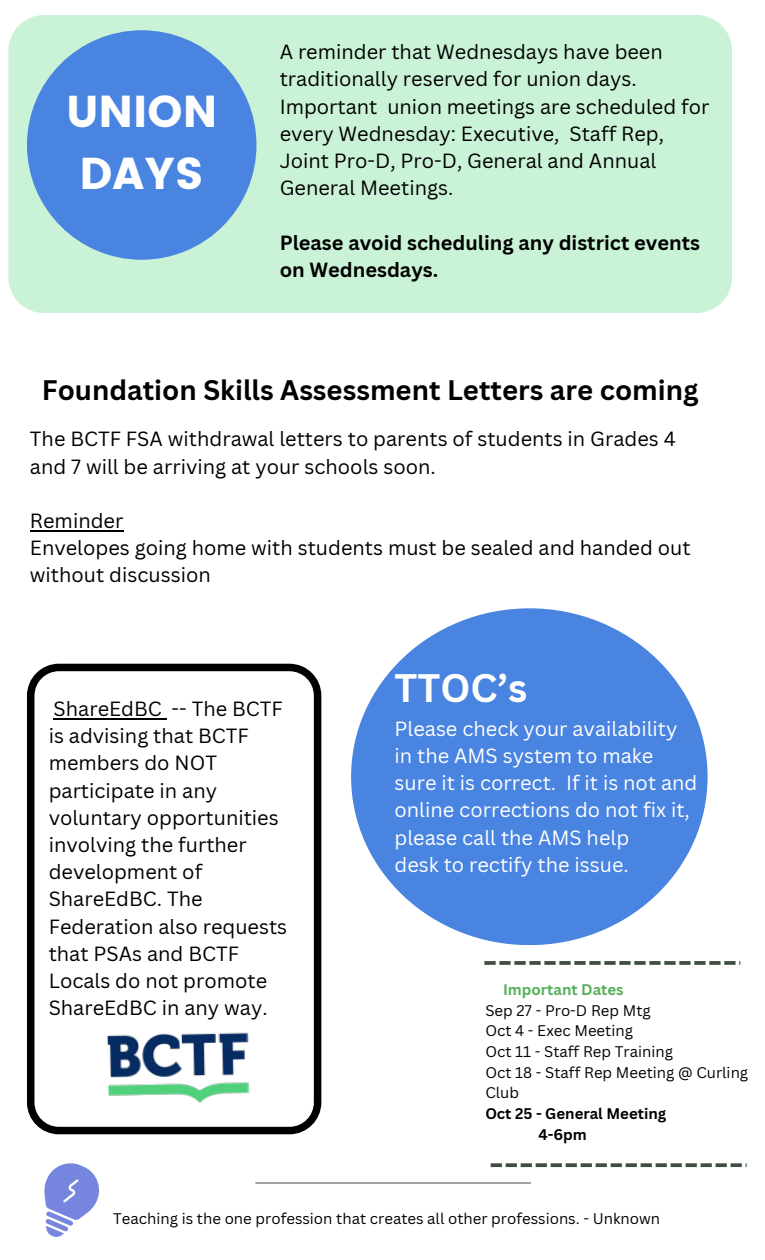
<style>
.page{position:relative;width:765px;height:1260px;background:#fff}
.page>*{position:absolute;margin:0;border:0;box-sizing:border-box;transform-origin:0 0}
.t1{font:44.5px "Poppins";color:#fff}
.t2{font:700 38.75px "Canva Sans";color:#fff}
.t3{font:700 27.5px "Canva Sans";color:#000}
.t4{font:20px/27.2px "Canva Sans";color:#000}
.t5{font:20px/27.2px "Canva Sans";color:#fff}
.t6{font:700 20px/27.2px "Canva Sans";color:#000}
.t7{font:15px/20.6px "Canva Sans";color:#000}
.t8{font:700 15px "Canva Sans";color:#000}
.t9{font:700 15px "Canva Sans";color:#55af58}
</style>
<div class="page">
<hr style="left:255px;top:1183px;width:276px;height:1px;background:#3e4e40">
<svg style="left:44px;top:1163px;width:56px;height:74px"></svg>
<svg style="left:491px;top:1163px;width:256px;height:4px"></svg>
<svg style="left:484px;top:961px;width:256px;height:4px"></svg>
<div style="left:8px;top:15px;width:724px;height:298px;background:#c9f2d6"></div>
<div style="left:27px;top:30px;width:229px;height:230px;background:#4984e0;border-radius:50%"></div>
<svg style="left:27px;top:664px;width:294px;height:470px"></svg>
<hr style="left:54px;top:718px;width:108px;height:2px;background:#000">
<div style="left:351px;top:608px;width:357px;height:337px;background:#4984e0;border-radius:50%"></div>
<hr style="left:30px;top:530px;width:93px;height:2px;background:#000">
<p class="t1" style="left:66px;top:85px;width:153px">UNION</p>
<p class="t1" style="left:80px;top:147px;width:126px">DAYS</p>
<p class="t4" style="left:280px;top:38px;width:431px">A reminder that Wednesdays have been traditionally reserved for union days.<br>Important union meetings are scheduled for every Wednesday: Executive, Staff Rep, Joint Pro-D, Pro-D, General and Annual General Meetings.</p>
<p class="t6" style="left:280px;top:228px;width:422px">Please avoid scheduling any district events on Wednesdays.</p>
<p class="t3" style="left:42px;top:371px;width:658px">Foundation Skills Assessment Letters are coming</p>
<p class="t4" style="left:30px;top:425px;width:647px">The BCTF FSA withdrawal letters to parents of students in Grades 4 and 7 will be arriving at your schools soon.</p>
<p class="t4" style="left:30px;top:507px;width:95px">Reminder</p>
<p class="t4" style="left:30px;top:534px;width:662px">Envelopes going home with students must be sealed and handed out without discussion</p>
<p class="t4" style="left:49px;top:695px;width:240px">ShareEdBC -- The BCTF is advising that BCTF members do NOT participate in any voluntary opportunities involving the further development of<br>ShareEdBC. The<br>Federation also requests that PSAs and BCTF<br>Locals do not promote<br>ShareEdBC in any way.</p>
<p class="t2" style="left:395px;top:661px;width:134px">TTOC’s</p>
<p class="t5" style="left:395px;top:714px;width:284px">Please check your availability</p>
<p class="t5" style="left:395px;top:742px;width:260px">in the AMS system to make</p>
<p class="t5" style="left:395px;top:769px;width:304px">sure it is correct. If it is not and online corrections do not fix it, please call the AMS help</p>
<p class="t5" style="left:395px;top:850px;width:236px">desk to rectify the issue.</p>
<p class="t9" style="left:503px;top:979px;width:122px">Important Dates</p>
<p class="t7" style="left:485px;top:1000px;width:167px">Sep 27 - Pro-D Rep Mtg</p>
<p class="t7" style="left:485px;top:1020px;width:149px">Oct 4 - Exec Meeting</p>
<p class="t7" style="left:485px;top:1041px;width:189px">Oct 11 - Staff Rep Training</p>
<p class="t7" style="left:485px;top:1061px;width:264px">Oct 18 - Staff Rep Meeting @ Curling<br>Club</p>
<p class="t8" style="left:485px;top:1103px;width:182px">Oct 25 - General Meeting</p>
<p class="t8" style="left:538px;top:1123px;width:50px">4-6pm</p>
<p class="t7" style="left:113px;top:1208px;width:549px">Teaching is the one profession that creates all other professions. - Unknown</p>
</div>
